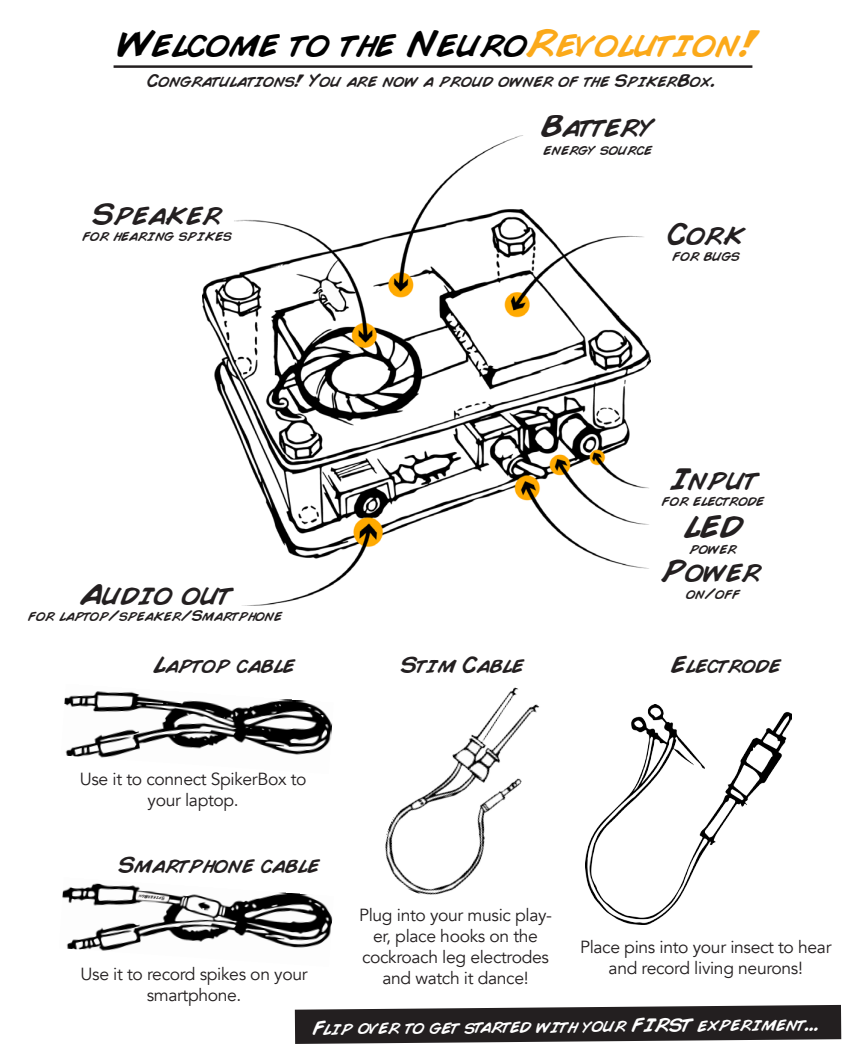
<style>
.page{position:relative;width:865px;height:1062px;background:#fff}
.page>*{position:absolute;margin:0;border:0;box-sizing:border-box;transform-origin:0 0}
.t1{font:37.5px "Comic";color:#000}
.t2{font:30px "Comic";color:#231f20}
.t3{font:22.5px "Comic";color:#231f20}
.t4{font:18.75px "Comic";color:#fff}
.t5{font:17.5px/21px "Avenir";letter-spacing:-.02em;color:#231f20;text-align:center}
.t6{font:17.5px "Comic";letter-spacing:-.01em;color:#231f20}
.t7{font:15px "Comic";color:#231f20}
.s1{color:#fba919}
</style>
<div class="page">
<img style="left:203px;top:136px;width:447px;height:469px">
<svg style="left:295px;top:1005px;width:545px;height:39px;background:#3d3a3b"></svg>
<hr style="left:113px;top:65px;width:639px;height:3px;background:#231f20">
<img style="left:64px;top:691px;width:269px;height:67px">
<img style="left:585px;top:705px;width:206px;height:220px">
<img style="left:62px;top:883px;width:271px;height:68px">
<img style="left:385px;top:687px;width:155px;height:208px">
<p class="t1" style="left:117px;top:26px;width:642px">Welcome to the Neuro<span class="s1">Revolution!</span></p>
<p class="t6" style="left:147px;top:72px;width:569px">Congratulations! You are now a proud owner of the SpikerBox.</p>
<p class="t2" style="left:541px;top:111px;width:114px">Battery</p>
<p class="t2" style="left:92px;top:200px;width:130px">Speaker</p>
<p class="t7" style="left:82px;top:229px;width:150px">for hearing spikes</p>
<p class="t2" style="left:80px;top:579px;width:152px">Audio out</p>
<p class="t7" style="left:543px;top:142px;width:110px">energy source</p>
<p class="t2" style="left:667px;top:220px;width:78px">Cork</p>
<p class="t7" style="left:672px;top:248px;width:68px">for bugs</p>
<p class="t2" style="left:669px;top:465px;width:88px">Input</p>
<p class="t7" style="left:661px;top:493px;width:104px">for electrode</p>
<p class="t2" style="left:684px;top:513px;width:59px">LED</p>
<p class="t7" style="left:689px;top:542px;width:49px">power</p>
<p class="t7" style="left:685px;top:587px;width:56px">on/off</p>
<p class="t2" style="left:661px;top:557px;width:101px">Power</p>
<p class="t7" style="left:28px;top:608px;width:255px">for laptop/speaker/Smartphone</p>
<p class="t3" style="left:153px;top:654px;width:143px">Laptop cable</p>
<p class="t3" style="left:400px;top:654px;width:124px">Stim Cable</p>
<p class="t3" style="left:670px;top:654px;width:111px">Electrode</p>
<p class="t5" style="left:80px;top:769px;width:228px">Use it to connect SpikerBox to your laptop.</p>
<p class="t3" style="left:118px;top:855px;width:202px">Smartphone cable</p>
<p class="t5" style="left:359px;top:905px;width:194px">Plug into your music play&shy;er, place hooks on the cockroach leg electrodes and watch it dance!</p>
<p class="t4" style="left:312px;top:1021px;width:507px;rotate:-1deg">Flip over to get started with your FIRST experiment...</p>
<p class="t5" style="left:579px;top:937px;width:253px">Place pins into your insect to hear and record living neurons!</p>
<p class="t5" style="left:81px;top:964px;width:228px">Use it to record spikes on your smartphone.</p>
</div>
